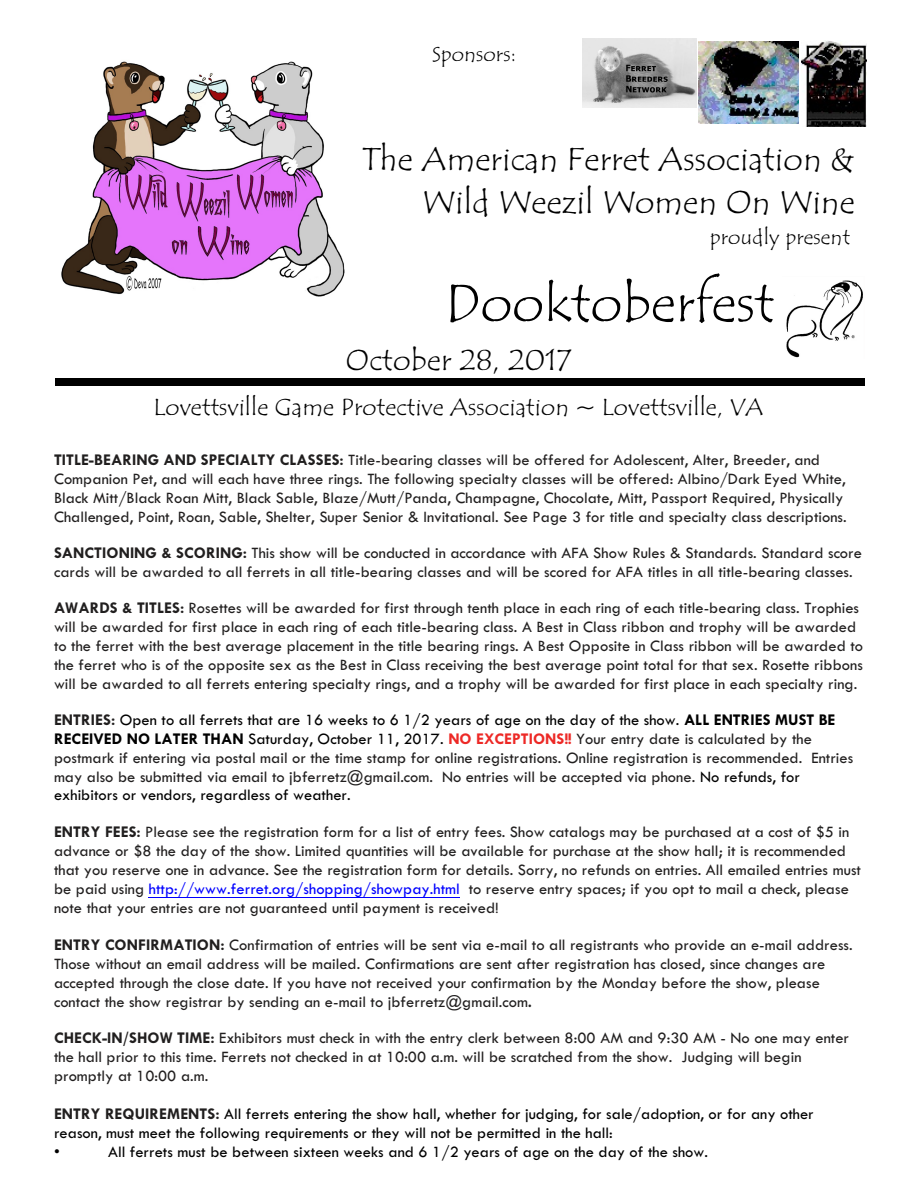
<style>
.page{position:relative;width:918px;height:1188px;background:#fff}
.page>*{position:absolute;margin:0;border:0;box-sizing:border-box;transform-origin:0 0}
.t1{font:54px "Tempus Sans ITC";color:#000}
.t2{font:33px/42.9px "Tempus Sans ITC";letter-spacing:.005em;color:#000;text-align:right}
.t3{font:30px "Tempus Sans ITC";letter-spacing:.01em;color:#000}
.t4{font:24px "Tempus Sans ITC";letter-spacing:.01em;color:#000}
.t5{font:italic 21px "Tempus Sans ITC";letter-spacing:.01em;color:#000}
.t6{font:21px "Tempus Sans ITC";letter-spacing:.01em;color:#000}
.t7{font:16.5px/18.9px "Tw Cen";color:#211f1f}
.t8{font:16.5px/18.9px "Tw Cen";color:#000}
.s1{font-weight:700}
.s2{color:#000}
.s3{font-weight:700;color:#000}
.s4{font-weight:700;color:#ed2926}
.s5{color:#00f}
.s6{font-family:"Berlin Sans FB"}
.s7{font-weight:700;color:#211f1f}
</style>
<div class="page">
<img style="left:801px;top:40px;width:66px;height:87px">
<img style="left:699px;top:42px;width:100px;height:82px">
<img style="left:786px;top:280px;width:77px;height:78px">
<img style="left:61px;top:61px;width:284px;height:236px">
<hr style="left:149px;top:897px;width:311px;height:1px;background:#00f">
<div style="left:55px;top:378px;width:810px;height:7px;background:#000"></div>
<img style="left:583px;top:39px;width:113px;height:69px">
<p class="t6" style="left:432px;top:42px;width:85px">Sponsors:</p>
<h2 class="t2" style="left:362px;top:139px;width:495px">The American Ferret Association &amp;<br>Wild Weezil Women On Wine</h2>
<p class="t5" style="left:710px;top:226px;width:142px">proudly present</p>
<h1 class="t1" style="left:445px;top:273px;width:331px">Dooktoberfest</h1>
<h3 class="t3" style="left:346px;top:344px;width:228px">October 28, 2017</h3>
<h3 class="t4" style="left:154px;top:394px;width:611px">Lovettsville Game Protective Association ~ Lovettsville, VA</h3>
<p class="t7" style="left:54px;top:452px;width:794px"><span class="s1">TITLE-BEARING AND SPECIALTY CLASSES:</span> Title-bearing classes will be offered for Adolescent, Alter, Breeder, and Companion Pet, and will each have three rings. The following specialty classes will be offered: Albino/Dark Eyed White, Black Mitt/Black Roan Mitt, Black Sable, Blaze/Mutt/Panda, Champagne, Chocolate, Mitt, Passport Required, Physically Challenged, Point, Roan, Sable, Shelter, Super Senior &amp; Invitational. See Page 3 for title and specialty class descriptions.</p>
<p class="t7" style="left:54px;top:544px;width:810px"><span class="s1">SANCTIONING &amp; SCORING:</span> This show will be conducted in accordance with AFA Show Rules &amp; Standards. Standard score cards will be awarded to all ferrets in all title-bearing classes and will be scored for AFA titles in all title-bearing classes.</p>
<p class="t7" style="left:54px;top:599px;width:811px"><span class="s1">AWARDS &amp; TITLES:</span> Rosettes will be awarded for first through tenth place in each ring of each title-bearing class. Trophies will be awarded for first place in each ring of each title-bearing class. A Best in Class ribbon and trophy will be awarded to the ferret with the best average placement in the title bearing rings. A Best Opposite in Class ribbon will be awarded to the ferret who is of the opposite sex as the Best in Class receiving the best average point total for that sex. Rosette ribbons will be awarded to all ferrets entering specialty rings, and a trophy will be awarded for first place in each specialty ring.</p>
<p class="t7" style="left:54px;top:711px;width:801px"><span class="s1">ENTRIES:</span> <span class="s2">Open to all ferrets that are 16 weeks to 6 1/2 years of age on the day of the show.</span> <span class="s3">ALL ENTRIES MUST BE RECEIVED NO LATER THAN</span> <span class="s2">Saturday, October 11, 2017.</span> <span class="s4">NO EXCEPTIONS!!</span> Your entry date is calculated by the postmark if entering via postal mail or the time stamp for online registrations. Online registration is recommended. Entries may also be submitted via email to jbferretz@gmail.com. No entries will be accepted via phone. <span class="s2">No refunds, for exhibitors or vendors, regardless of weather.</span></p>
<p class="t7" style="left:54px;top:824px;width:808px"><span class="s1">ENTRY FEES:</span> Please see the registration form for a list of entry fees. Show catalogs may be purchased at a cost of $5 in advance or $8 the day of the show. Limited quantities will be available for purchase at the show hall; it is recommended that you reserve one in advance. See the registration form for details. Sorry, no refunds on entries. All emailed entries must be paid using <span class="s5">http://www.ferret.org/shopping/showpay.html</span> to reserve entry spaces; if you opt to mail a check, please note that your entries are not guaranteed until payment is received!</p>
<p class="t7" style="left:54px;top:936px;width:800px"><span class="s1">ENTRY CONFIRMATION:</span> Confirmation of entries will be sent via e-mail to all registrants who provide an e-mail address.<br>Those without an email address will be mailed. Confirmations are sent after registration has closed, since changes are accepted through the close date. If you have not received your confirmation by the Monday before the show, please contact the show registrar by sending an e-mail to jbferretz@gmail.com<span class="s6">.</span></p>
<p class="t7" style="left:54px;top:1030px;width:797px"><span class="s1">CHECK-IN/SHOW TIME:</span> Exhibitors must check in with the entry clerk between 8:00 AM and 9:30 AM - No one may enter the hall prior to this time. Ferrets not checked in at 10:00 a.m. will be scratched from the show. Judging will begin promptly at 10:00 a.m.</p>
<p class="t8" style="left:54px;top:1105px;width:761px"><span class="s7">ENTRY REQUIREMENTS:</span> All ferrets entering the show hall, whether for judging, for sale/adoption, or for any other reason, must meet the following requirements or they will not be permitted in the hall:<br>•</p>
<p class="t8" style="left:108px;top:1143px;width:602px">All ferrets must be between sixteen weeks and 6 1/2 years of age on the day of the show.</p>
</div>
